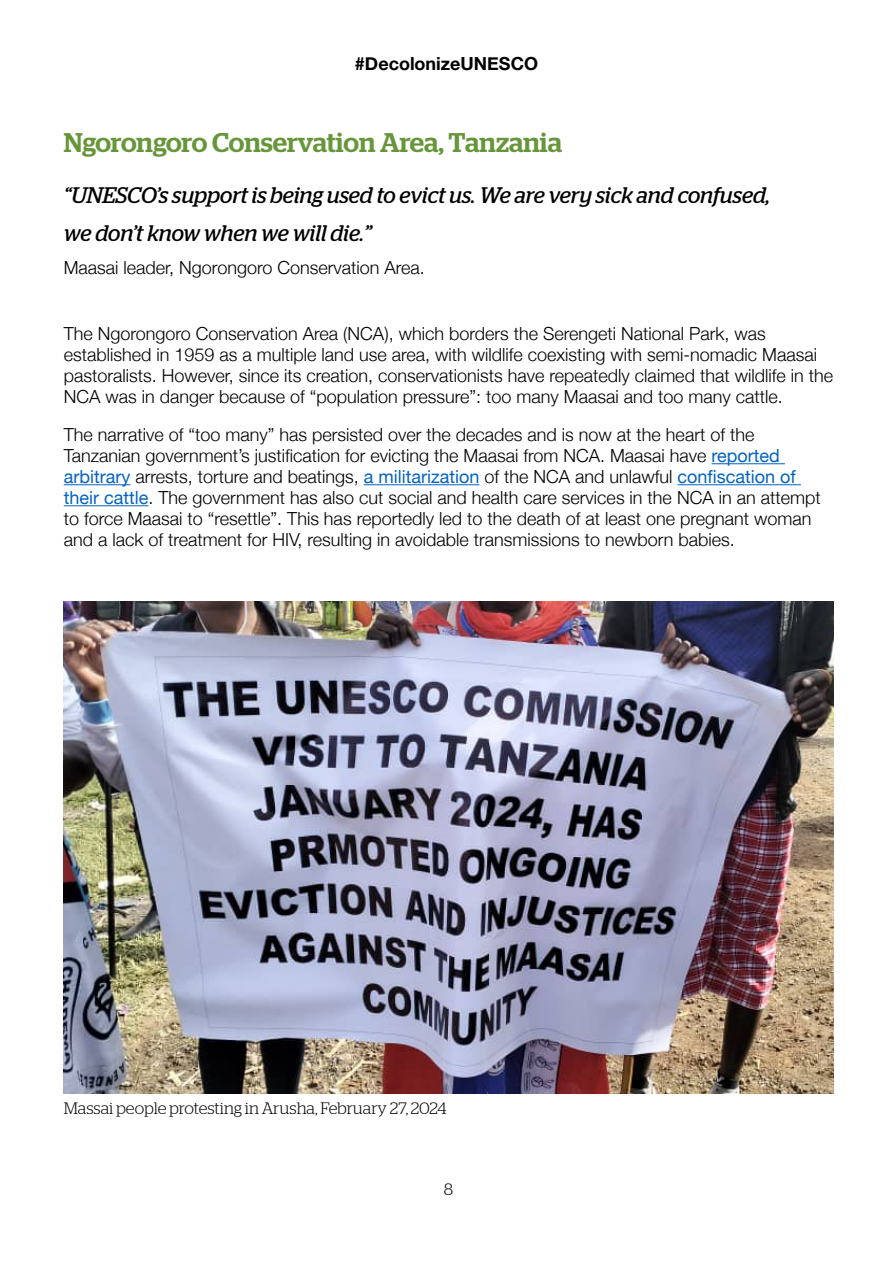
<style>
.page{position:relative;width:893px;height:1263px;background:#fff}
.page>*{position:absolute;margin:0;border:0;box-sizing:border-box;transform-origin:0 0}
.t1{font:500 27px "Stag";letter-spacing:-.005em;color:#67963a}
.t2{font:italic 22.5px/37.5px "Stag";color:#000}
.t3{font:300 18px/21px "Helvetica Neue";color:#000}
.t4{font:700 18px "Helvetica Neue";color:#000}
.t5{font:300 16.5px "Stag";color:#000}
.s1{font-weight:400;color:#0563c1}
</style>
<div class="page">
<hr style="left:712px;top:463px;width:73px;height:1px;background:#0563c1">
<hr style="left:64px;top:484px;width:66px;height:1px;background:#0563c1">
<hr style="left:364px;top:484px;width:115px;height:1px;background:#0563c1">
<hr style="left:678px;top:484px;width:123px;height:1px;background:#0563c1">
<hr style="left:64px;top:505px;width:84px;height:1px;background:#0563c1">
<img style="left:64px;top:602px;width:769px;height:492px">
<p class="t4" style="left:355px;top:50px;width:185px">#DecolonizeUNESCO</p>
<h1 class="t1" style="left:64px;top:127px;width:500px">Ngorongoro Conservation Area, Tanzania</h1>
<p class="t2" style="left:64px;top:177px;width:708px">“UNESCO’s support is being used to evict us. We are very sick and confused, we don’t know when we will die.”</p>
<p class="t3" style="left:64px;top:256px;width:362px">Maasai leader, Ngorongoro Conservation Area.</p>
<p class="t3" style="left:64px;top:322px;width:771px">The Ngorongoro Conservation Area (NCA), which borders the Serengeti National Park, was established in 1959 as a multiple land use area, with wildlife coexisting with semi-nomadic Maasai pastoralists. However, since its creation, conservationists have repeatedly claimed that wildlife in the NCA was in danger because of “population pressure”: too many Maasai and too many cattle.</p>
<p class="t3" style="left:64px;top:423px;width:758px">The narrative of “too many” has persisted over the decades and is now at the heart of the Tanzanian government’s justification for evicting the Maasai from NCA. Maasai have <span class="s1">reported arbitrary</span> arrests, torture and beatings, <span class="s1">a militarization</span> of the NCA and unlawful <span class="s1">confiscation of their cattle</span>. The government has also cut social and health care services in the NCA in an attempt to force Maasai to “resettle”. This has reportedly led to the death of at least one pregnant woman and a lack of treatment for HIV, resulting in avoidable transmissions to newborn babies.</p>
<p class="t5" style="left:64px;top:1099px;width:384px">Massai people protesting in Arusha, February 27, 2024</p>
<p class="t5" style="left:444px;top:1179px;width:11px">8</p>
</div>
